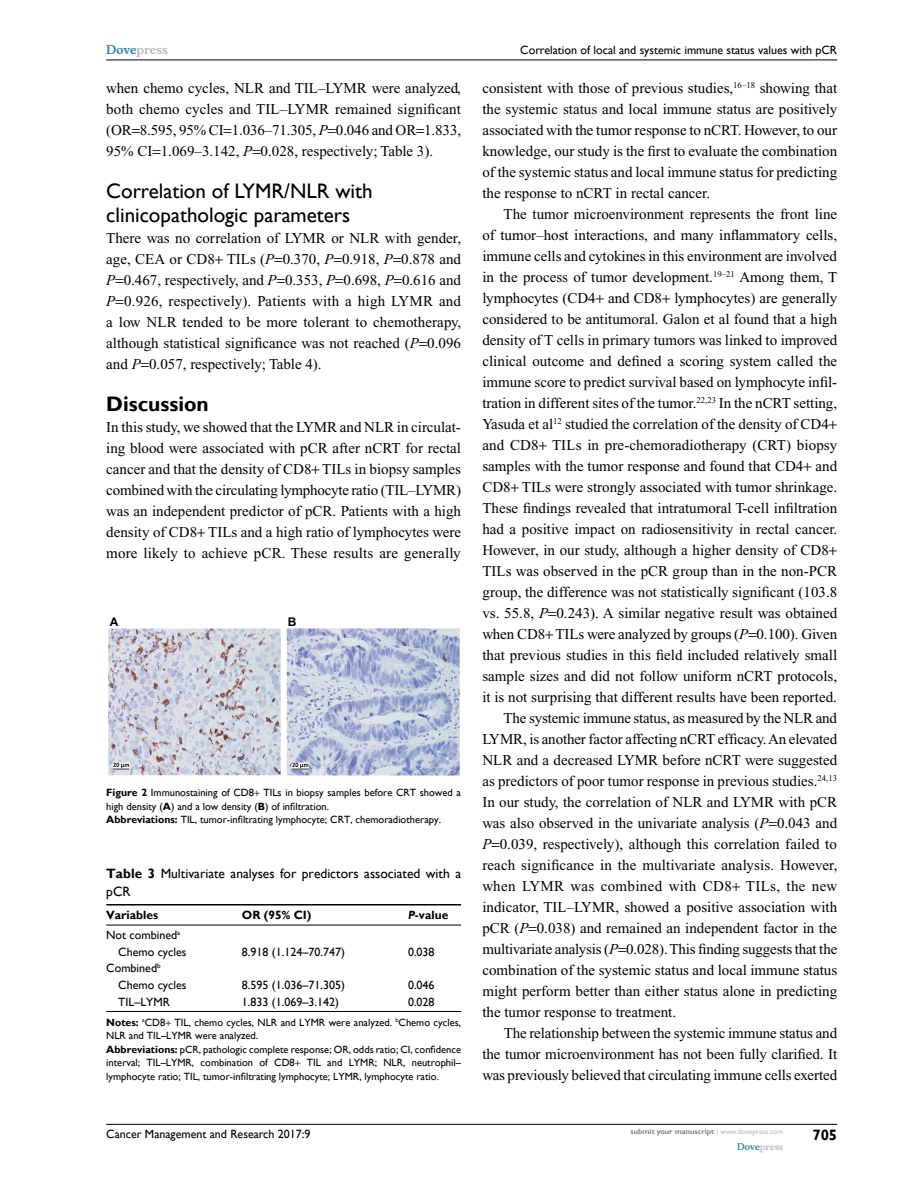
<style>
.page{position:relative;width:918px;height:1188px;background:#fff}
.page>*{position:absolute;margin:0;border:0;box-sizing:border-box;transform-origin:0 0}
.t1{font:21px/24px "Gill Sans";color:#000}
.t2{font:700 21px "Gill Sans";color:#000}
.t3{font:15px/21px "Times New Roman";color:#000;text-align:justify}
.t4{font:15px "Times New Roman";letter-spacing:.025em;color:#000}
.t5{font:700 15px "Gill Sans";color:#000}
.t6{font:13.5px/18px "Gill Sans";color:#000}
.t7{font:12px/16.5px "Gill Sans";color:#000}
.t8{font:700 12px "Gill Sans";color:#000}
.t9{font:700 12px "Musee";color:#b8babc}
.t10{font:700 12px "Arial";color:#000}
.t11{font:10.5px/13.5px "Gill Sans";color:#000}
.t12{font:700 9px "Musee";color:#b8babc}
.t13{font:700 7.5px "Gill Sans";color:#808285}
.s1{color:#3785ad}
.s2{font-style:italic}
.s3{font-weight:700}
.s4{font-weight:400;color:#b8babc}
</style>
<div class="page">
<hr style="left:106px;top:1124px;width:731px;height:1px;background:#000">
<hr style="left:106px;top:60px;width:731px;height:1px;background:#000">
<img style="left:108px;top:628px;width:352px;height:147px">
<hr style="left:106px;top:904px;width:136px;height:2px;background:#000">
<hr style="left:242px;top:904px;width:166px;height:2px;background:#000">
<hr style="left:408px;top:904px;width:53px;height:2px;background:#000">
<hr style="left:106px;top:925px;width:136px;height:1px;background:#000">
<hr style="left:242px;top:925px;width:166px;height:1px;background:#000">
<hr style="left:408px;top:925px;width:53px;height:1px;background:#000">
<hr style="left:106px;top:1011px;width:136px;height:1px;background:#000">
<hr style="left:242px;top:1011px;width:166px;height:1px;background:#000">
<hr style="left:408px;top:1011px;width:53px;height:1px;background:#000">
<p class="t9" style="left:106px;top:43px;width:63px"><span class="s1">Dove</span>press</p>
<p class="t3" style="left:106px;top:77px;width:356px">when chemo cycles, NLR and TIL–LYMR were analyzed, both chemo cycles and TIL–LYMR remained significant (OR 8.595, 95% CI 1.036–71.305, <span class="s2">P</span> 0.046 and OR 1.833, 95% CI 1.069–3.142, <span class="s2">P</span> 0.028, respectively; Table 3).</p>
<h1 class="t1" style="left:106px;top:179px;width:268px">Correlation of LYMR/NLR with clinicopathologic parameters</h1>
<p class="t3" style="left:106px;top:227px;width:356px">There was no correlation of LYMR or NLR with gender, age, CEA or CD8 TILs (<span class="s2">P</span> 0.370, <span class="s2">P</span> 0.918, <span class="s2">P</span> 0.878 and <span class="s2">P</span> 0.467, respectively, and <span class="s2">P</span> 0.353, <span class="s2">P</span> 0.698, <span class="s2">P</span> 0.616 and <span class="s2">P</span> 0.926, respectively). Patients with a high LYMR and a low NLR tended to be more tolerant to chemotherapy, although statistical significance was not reached (<span class="s2">P</span> 0.096 and <span class="s2">P</span> 0.057, respectively; Table 4).</p>
<h1 class="t2" style="left:106px;top:391px;width:104px">Discussion</h1>
<p class="t3" style="left:106px;top:416px;width:356px">In this study, we showed that the LYMR and NLR in circulat&shy;ing blood were associated with pCR after nCRT for rectal cancer and that the density of CD8 TILs in biopsy samples combined with the circulating lymphocyte ratio (TIL–LYMR) was an independent predictor of pCR. Patients with a high density of CD8 TILs and a high ratio of lymphocytes were more likely to achieve pCR. These results are generally</p>
<p class="t10" style="left:110px;top:613px;width:10px">A</p>
<p class="t10" style="left:288px;top:613px;width:10px">B</p>
<p class="t11" style="left:106px;top:786px;width:356px"><span class="s3">Figure 2</span> Immunostaining of CD8 TILs in biopsy samples before CRT showed a high density (<span class="s3">A</span>) and a low density (<span class="s3">B</span>) of infiltration.<br><span class="s3">Abbreviations:</span> TIL, tumor-infiltrating lymphocyte; CRT, chemoradiotherapy.</p>
<p class="t6" style="left:106px;top:864px;width:356px"><span class="s3">Table 3</span> Multivariate analyses for predictors associated with a pCR</p>
<p class="t8" style="left:106px;top:908px;width:53px">Variables</p>
<p class="t8" style="left:242px;top:908px;width:71px">OR (95% CI)</p>
<p class="t8" style="left:408px;top:908px;width:42px"><span class="s2">P</span>-value</p>
<p class="t7" style="left:118px;top:927px;width:70px;text-indent:-12px">Not combined<sup>a<br></sup>Chemo cycles</p>
<p class="t7" style="left:242px;top:944px;width:104px">8.918 (1.124–70.747)</p>
<p class="t7" style="left:408px;top:944px;width:28px">0.038</p>
<p class="t7" style="left:118px;top:960px;width:70px;text-indent:-12px">Combined<sup>b<br></sup>Chemo cycles</p>
<p class="t7" style="left:242px;top:977px;width:104px">8.595 (1.036–71.305)</p>
<p class="t7" style="left:408px;top:977px;width:28px">0.046</p>
<p class="t7" style="left:118px;top:993px;width:53px">TIL–LYMR</p>
<p class="t7" style="left:242px;top:993px;width:98px">1.833 (1.069–3.142)</p>
<p class="t7" style="left:408px;top:993px;width:28px">0.028</p>
<p class="t11" style="left:106px;top:1016px;width:356px"><span class="s3">Notes:</span> <sup>a</sup>CD8 TIL, chemo cycles, NLR and LYMR were analyzed. <sup>b</sup>Chemo cycles, NLR and TIL–LYMR were analyzed.<br><span class="s3">Abbreviations:</span> pCR, pathologic complete response; OR, odds ratio; CI, confidence interval; TIL–LYMR, combination of CD8 TIL and LYMR; NLR, neutrophil– lymphocyte ratio; TIL, tumor-infiltrating lymphocyte; LYMR, lymphocyte ratio.</p>
<p class="t7" style="left:520px;top:42px;width:319px">Correlation of local and systemic immune status values with pCR</p>
<p class="t3" style="left:482px;top:77px;width:356px">consistent with those of previous studies,<sup>16–18</sup> showing that the systemic status and local immune status are positively associated with the tumor response to nCRT. However, to our knowledge, our study is the first to evaluate the combination of the systemic status and local immune status for predicting the response to nCRT in rectal cancer.</p>
<p class="t3" style="left:504px;top:203px;width:335px">The tumor microenvironment represents the front line</p>
<p class="t3" style="left:482px;top:224px;width:356px">of tumor–host interactions, and many inflammatory cells,</p>
<p class="t3" style="left:482px;top:245px;width:356px">immune cells and cytokines in this environment are involved</p>
<p class="t3" style="left:482px;top:266px;width:356px">in the process of tumor development.<sup>19–21</sup> Among them, T</p>
<p class="t3" style="left:482px;top:287px;width:356px">lymphocytes (CD4 and CD8 lymphocytes) are generally</p>
<p class="t3" style="left:482px;top:308px;width:356px">considered to be antitumoral. Galon et al found that a high</p>
<p class="t3" style="left:482px;top:329px;width:356px">density of T cells in primary tumors was linked to improved</p>
<p class="t3" style="left:482px;top:350px;width:356px">clinical outcome and defined a scoring system called the</p>
<p class="t3" style="left:482px;top:371px;width:356px">immune score to predict survival based on lymphocyte infil-</p>
<p class="t3" style="left:482px;top:392px;width:356px">tration in different sites of the tumor.<sup>22,23</sup> In the nCRT setting,</p>
<p class="t3" style="left:482px;top:413px;width:348px">Yasuda et al<sup>12</sup> studied the correlation of the density of CD4</p>
<p class="t3" style="left:482px;top:434px;width:357px">and CD8 TILs in pre-chemoradiotherapy (CRT) biopsy</p>
<p class="t3" style="left:482px;top:455px;width:356px">samples with the tumor response and found that CD4 and</p>
<p class="t3" style="left:482px;top:476px;width:356px">CD8 TILs were strongly associated with tumor shrinkage.</p>
<p class="t3" style="left:482px;top:497px;width:356px">These findings revealed that intratumoral T-cell infiltration</p>
<p class="t3" style="left:482px;top:518px;width:356px">had a positive impact on radiosensitivity in rectal cancer.</p>
<p class="t3" style="left:482px;top:539px;width:348px">However, in our study, although a higher density of CD8</p>
<p class="t3" style="left:482px;top:560px;width:356px">TILs was observed in the pCR group than in the non-PCR</p>
<p class="t3" style="left:482px;top:581px;width:356px">group, the difference was not statistically significant (103.8</p>
<p class="t3" style="left:482px;top:602px;width:356px">vs. 55.8, <span class="s2">P</span> 0.243). A similar negative result was obtained</p>
<p class="t3" style="left:482px;top:623px;width:356px">when CD8 TILs were analyzed by groups (<span class="s2">P</span> 0.100). Given</p>
<p class="t3" style="left:482px;top:644px;width:356px">that previous studies in this field included relatively small</p>
<p class="t3" style="left:482px;top:665px;width:356px">sample sizes and did not follow uniform nCRT protocols,</p>
<p class="t3" style="left:482px;top:686px;width:356px">it is not surprising that different results have been reported.</p>
<p class="t3" style="left:504px;top:707px;width:335px">The systemic immune status, as measured by the NLR and</p>
<p class="t3" style="left:482px;top:728px;width:356px">LYMR, is another factor affecting nCRT efficacy. An elevated</p>
<p class="t3" style="left:482px;top:749px;width:356px">NLR and a decreased LYMR before nCRT were suggested</p>
<p class="t3" style="left:482px;top:770px;width:356px">as predictors of poor tumor response in previous studies.<sup>24,13</sup></p>
<p class="t3" style="left:482px;top:791px;width:356px">In our study, the correlation of NLR and LYMR with pCR</p>
<p class="t3" style="left:482px;top:812px;width:356px">was also observed in the univariate analysis (<span class="s2">P</span> 0.043 and</p>
<p class="t3" style="left:482px;top:833px;width:356px"><span class="s2">P</span> 0.039, respectively), although this correlation failed to</p>
<p class="t3" style="left:482px;top:854px;width:357px">reach significance in the multivariate analysis. However,</p>
<p class="t4" style="left:482px;top:877px;width:356px">when LYMR was combined with CD8 TILs, the new</p>
<p class="t3" style="left:482px;top:896px;width:356px">indicator, TIL–LYMR, showed a positive association with</p>
<p class="t3" style="left:482px;top:917px;width:356px">pCR (<span class="s2">P</span> 0.038) and remained an independent factor in the</p>
<p class="t3" style="left:482px;top:938px;width:356px">multivariate analysis (<span class="s2">P</span> 0.028). This finding suggests that the</p>
<p class="t3" style="left:482px;top:959px;width:356px">combination of the systemic status and local immune status</p>
<p class="t3" style="left:482px;top:980px;width:356px">might perform better than either status alone in predicting</p>
<p class="t3" style="left:482px;top:1001px;width:195px">the tumor response to treatment.</p>
<p class="t3" style="left:504px;top:1022px;width:335px">The relationship between the systemic immune status and</p>
<p class="t3" style="left:482px;top:1043px;width:356px">the tumor microenvironment has not been fully clarified. It</p>
<p class="t3" style="left:482px;top:1064px;width:356px">was previously believed that circulating immune cells exerted</p>
<p class="t7" style="left:106px;top:1126px;width:206px">Cancer Management and Research 2017:9</p>
<p class="t13" style="left:631px;top:1127px;width:154px">submit your manuscript <span class="s4">| www.dovepress.com</span></p>
<p class="t12" style="left:737px;top:1141px;width:48px"><span class="s1">Dove</span>press</p>
<p class="t5" style="left:812px;top:1126px;width:26px">705</p>
</div>
